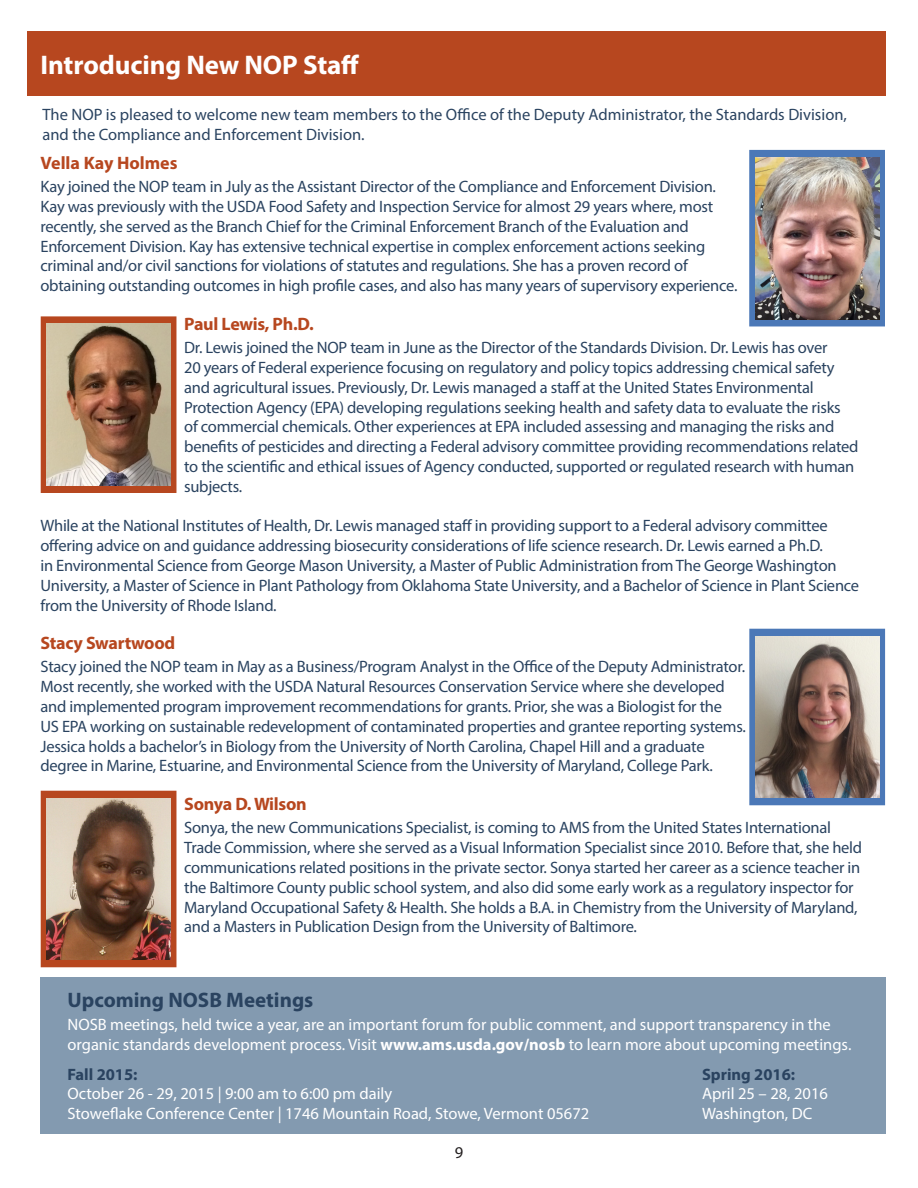
<style>
.page{position:relative;width:918px;height:1188px;background:#fff}
.page>*{position:absolute;margin:0;border:0;box-sizing:border-box;transform-origin:0 0}
.White_Header{font:700 27px "Myriad Pro";letter-spacing:-.005em;color:#fff}
.t1{font:700 21px "Myriad Pro";color:#2a4360}
.Header_2{font:700 18px "Myriad Pro";letter-spacing:-.015em;color:#b7471f}
.body{font:16.5px/19.8px "Myriad Pro";letter-spacing:-.015em;color:#2a4360}
.t2{font:16.5px/19.8px "Myriad Pro";color:#fff}
.t3{font:700 16.5px "Myriad Pro";color:#2a4360}
.t4{font:16.5px "Myriad Pro";color:#231f20}
.s1{font-weight:700}
</style>
<div class="page">
<svg style="left:749px;top:150px;width:136px;height:176px;background:#4f78b2"></svg>
<svg style="left:749px;top:629px;width:136px;height:176px;background:#547eb9"></svg>
<svg style="left:41px;top:316px;width:135px;height:177px;background:#b84d26"></svg>
<div style="left:41px;top:791px;width:135px;height:176px;background:#b7471f"></div>
<img style="left:755px;top:157px;width:124px;height:162px">
<img style="left:46px;top:324px;width:125px;height:162px">
<img style="left:755px;top:636px;width:124px;height:162px">
<img style="left:46px;top:798px;width:125px;height:162px">
<div style="left:27px;top:32px;width:858px;height:64px;background:#b7471f"></div>
<div style="left:40px;top:977px;width:846px;height:157px;background:#839ab0"></div>
<p class="White_Header" style="left:40px;top:47px;width:320px">Introducing New NOP Staff</p>
<p class="body" style="left:42px;top:105px;width:806px">The NOP is pleased to welcome new team members to the Office of the Deputy Administrator, the Standards Division, and the Compliance and Enforcement Division.</p>
<p class="Header_2" style="left:40px;top:151px;width:139px">Vella Kay Holmes</p>
<p class="body" style="left:40px;top:177px;width:698px">Kay joined the NOP team in July as the Assistant Director of the Compliance and Enforcement Division.<br>Kay was previously with the USDA Food Safety and Inspection Service for almost 29 years where, most recently, she served as the Branch Chief for the Criminal Enforcement Branch of the Evaluation and Enforcement Division. Kay has extensive technical expertise in complex enforcement actions seeking criminal and/or civil sanctions for violations of statutes and regulations. She has a proven record of obtaining outstanding outcomes in high profile cases, and also has many years of supervisory experience.</p>
<p class="Header_2" style="left:184px;top:312px;width:131px">Paul Lewis, Ph.D.</p>
<p class="body" style="left:184px;top:337px;width:676px">Dr. Lewis joined the NOP team in June as the Director of the Standards Division. Dr. Lewis has over<br>20 years of Federal experience focusing on regulatory and policy topics addressing chemical safety and agricultural issues. Previously, Dr. Lewis managed a staff at the United States Environmental Protection Agency (EPA) developing regulations seeking health and safety data to evaluate the risks<br>of commercial chemicals. Other experiences at EPA included assessing and managing the risks and benefits of pesticides and directing a Federal advisory committee providing recommendations related to the scientific and ethical issues of Agency conducted, supported or regulated research with human subjects.</p>
<p class="body" style="left:40px;top:516px;width:820px">While at the National Institutes of Health, Dr. Lewis managed staff in providing support to a Federal advisory committee offering advice on and guidance addressing biosecurity considerations of life science research. Dr. Lewis earned a Ph.D.<br>in Environmental Science from George Mason University, a Master of Public Administration from The George Washington University, a Master of Science in Plant Pathology from Oklahoma State University, and a Bachelor of Science in Plant Science from the University of Rhode Island.</p>
<p class="Header_2" style="left:40px;top:631px;width:136px">Stacy Swartwood</p>
<p class="body" style="left:40px;top:657px;width:707px">Stacy joined the NOP team in May as a Business/Program Analyst in the Office of the Deputy Administrator.<br>Most recently, she worked with the USDA Natural Resources Conservation Service where she developed and implemented program improvement recommendations for grants. Prior, she was a Biologist for the<br>US EPA working on sustainable redevelopment of contaminated properties and grantee reporting systems.<br>Jessica holds a bachelor’s in Biology from the University of North Carolina, Chapel Hill and a graduate degree in Marine, Estuarine, and Environmental Science from the University of Maryland, College Park.</p>
<p class="Header_2" style="left:184px;top:792px;width:124px">Sonya D. Wilson</p>
<p class="body" style="left:184px;top:818px;width:680px">Sonya, the new Communications Specialist, is coming to AMS from the United States International Trade Commission, where she served as a Visual Information Specialist since 2010. Before that, she held communications related positions in the private sector. Sonya started her career as a science teacher in the Baltimore County public school system, and also did some early work as a regulatory inspector for Maryland Occupational Safety &amp; Health. She holds a B.A. in Chemistry from the University of Maryland, and a Masters in Publication Design from the University of Baltimore.</p>
<p class="t1" style="left:68px;top:986px;width:247px">Upcoming NOSB Meetings</p>
<p class="t2" style="left:68px;top:1014px;width:785px">NOSB meetings, held twice a year, are an important forum for public comment, and support transparency in the organic standards development process. Visit <span class="s1">www.ams.usda.gov/nosb</span> to learn more about upcoming meetings.</p>
<p class="t3" style="left:68px;top:1063px;width:72px">Fall 2015:</p>
<p class="t3" style="left:702px;top:1063px;width:95px">Spring 2016:</p>
<p class="t2" style="left:68px;top:1084px;width:326px">October 26 - 29, 2015 | 9:00 am to 6:00 pm daily</p>
<p class="t2" style="left:702px;top:1084px;width:128px">April 25 – 28, 2016</p>
<p class="t2" style="left:68px;top:1103px;width:523px">Stoweflake Conference Center | 1746 Mountain Road, Stowe, Vermont 05672</p>
<p class="t2" style="left:702px;top:1103px;width:112px">Washington, DC</p>
<p class="t4" style="left:455px;top:1143px;width:10px">9</p>
</div>
